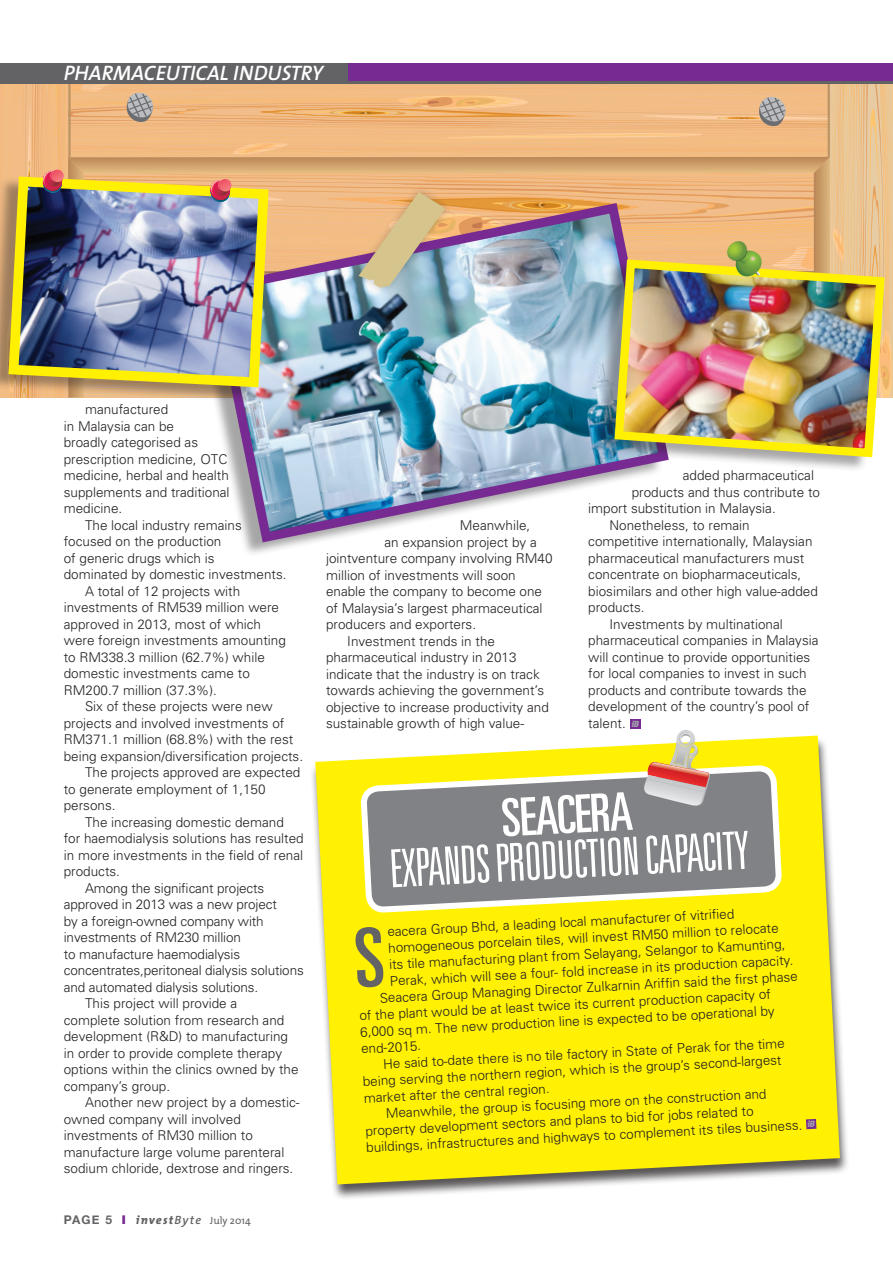
<style>
.page{position:relative;width:893px;height:1263px;background:#fff}
.page>*{position:absolute;margin:0;border:0;box-sizing:border-box;transform-origin:0 0}
.t1{font:300 ultra-condensed 52.5px "Univers";color:#fff}
.t2{font:ultra-condensed 52.5px "Univers";color:#fff}
.t3{font:italic 700 21px "The Mix CPQ Semi";color:#fff}
.t4{font:300 13.5px/16.5px "Univers";color:#231f20}
.t5{font:10.5px "The Mix CPQ";color:#636366}
.t6{font:italic 700 9px "The Mix CPQ Extra";color:#a8a9ad}
.s1{font-family:"Helvetica Neue";font-weight:700;font-size:12px}
.s2{font-family:"Monotype Sorts";font-size:12px;color:#772a91}
.s3{font-family:"The Mix CPQ Extra";font-weight:700;font-style:italic;font-size:12px}
.s4{font-family:"The Mix CPQ Semi";font-weight:700;font-style:italic;font-size:12px}
</style>
<div class="page">
<div style="left:0;top:63px;width:893px;height:21px;background:#636366"></div>
<img style="left:216px;top:398px;width:434px;height:150px">
<div style="left:0;top:177px;width:264px;height:226px;background:#231f20;opacity:.4"></div>
<div style="left:594px;top:260px;width:286px;height:213px;background:#231f20;opacity:.4"></div>
<img style="left:610px;top:398px;width:270px;height:64px">
<div style="left:309px;top:736px;width:541px;height:465px;background:#231f20;opacity:.75"></div>
<svg style="left:315px;top:735px;width:525px;height:449px;background:#faed17"></svg>
<svg style="left:363px;top:719px;width:416px;height:191px"></svg>
<div style="left:630px;top:719px;width:10px;height:10px;background:#772a91"></div>
<svg style="left:643px;top:730px;width:67px;height:77px;background:#dabd8a"></svg>
<div style="left:349px;top:63px;width:544px;height:18px;background:#772a91"></div>
<img style="left:0;top:84px;width:893px;height:314px">
<div style="left:355px;top:926px;width:29px;height:62px;background:#fff101"></div>
<svg style="left:806px;top:1119px;width:10px;height:10px"></svg>
<h2 class="t3" style="left:64px;top:62px;width:261px">PHARMACEUTICAL INDUSTRY</h2>
<p class="t4" style="left:64px;top:401px;width:167px;text-indent:21px">manufactured<br>in Malaysia can be<br>broadly categorised as prescription medicine, OTC medicine, herbal and health supplements and traditional medicine.</p>
<p class="t4" style="left:85px;top:516px;width:158px">The local industry remains</p>
<p class="t4" style="left:64px;top:533px;width:159px">focused on the production</p>
<p class="t4" style="left:64px;top:549px;width:152px">of generic drugs which is</p>
<p class="t4" style="left:64px;top:566px;width:224px">dominated by domestic investments.</p>
<p class="t4" style="left:85px;top:582px;width:157px">A total of 12 projects with</p>
<p class="t4" style="left:64px;top:599px;width:217px">investments of RM539 million were</p>
<p class="t4" style="left:64px;top:615px;width:199px">approved in 2013, most of which</p>
<p class="t4" style="left:64px;top:632px;width:224px">were foreign investments amounting</p>
<p class="t4" style="left:64px;top:648px;width:203px">to RM338.3 million (62.7%) while</p>
<p class="t4" style="left:64px;top:665px;width:188px">domestic investments came to</p>
<p class="t4" style="left:64px;top:681px;width:155px">RM200.7 million (37.3%).</p>
<p class="t4" style="left:85px;top:698px;width:189px">Six of these projects were new</p>
<p class="t4" style="left:64px;top:714px;width:222px">projects and involved investments of</p>
<p class="t4" style="left:64px;top:731px;width:231px">RM371.1 million (68.8%) with the rest</p>
<p class="t4" style="left:64px;top:747px;width:241px">being expansion/diversification projects.</p>
<p class="t4" style="left:85px;top:764px;width:217px">The projects approved are expected</p>
<p class="t4" style="left:64px;top:780px;width:203px">to generate employment of 1,150</p>
<p class="t4" style="left:64px;top:797px;width:53px">persons.</p>
<p class="t4" style="left:85px;top:813px;width:200px">The increasing domestic demand</p>
<p class="t4" style="left:64px;top:830px;width:242px">for haemodialysis solutions has resulted</p>
<p class="t4" style="left:64px;top:846px;width:241px">in more investments in the field of renal</p>
<p class="t4" style="left:64px;top:863px;width:58px">products.</p>
<p class="t4" style="left:85px;top:879px;width:181px">Among the significant projects</p>
<p class="t4" style="left:64px;top:896px;width:215px">approved in 2013 was a new project</p>
<p class="t4" style="left:64px;top:912px;width:202px">by a foreign-owned company with</p>
<p class="t4" style="left:64px;top:929px;width:179px">investments of RM230 million</p>
<p class="t4" style="left:64px;top:945px;width:178px">to manufacture haemodialysis</p>
<p class="t4" style="left:64px;top:962px;width:242px">concentrates,peritoneal dialysis solutions</p>
<p class="t4" style="left:64px;top:978px;width:196px">and automated dialysis solutions.</p>
<p class="t4" style="left:85px;top:995px;width:154px">This project will provide a</p>
<p class="t4" style="left:64px;top:1011px;width:222px">complete solution from research and</p>
<p class="t4" style="left:64px;top:1028px;width:226px">development (R&amp;D) to manufacturing</p>
<p class="t4" style="left:64px;top:1044px;width:220px">in order to provide complete therapy</p>
<p class="t4" style="left:64px;top:1061px;width:236px">options within the clinics owned by the</p>
<p class="t4" style="left:64px;top:1077px;width:108px">company’s group.</p>
<p class="t4" style="left:85px;top:1094px;width:216px">Another new project by a domestic-</p>
<p class="t4" style="left:64px;top:1110px;width:179px">owned company will involved</p>
<p class="t4" style="left:64px;top:1127px;width:191px">investments of RM30 million to</p>
<p class="t4" style="left:64px;top:1143px;width:222px">manufacture large volume parenteral</p>
<p class="t4" style="left:64px;top:1160px;width:231px">sodium chloride, dextrose and ringers.</p>
<p class="t5" style="left:64px;top:1214px;width:188px"><span class="s1">Page 5</span> <span class="s2">y</span> <span class="s3">invest</span><span class="s4">BYTE</span> July 2014</p>
<p class="t4" style="left:460px;top:517px;width:72px">Meanwhile,</p>
<p class="t4" style="left:384px;top:533px;width:154px">an expansion project by a</p>
<p class="t4" style="left:326px;top:550px;width:228px">jointventure company involving RM40</p>
<p class="t4" style="left:326px;top:566px;width:191px">million of investments will soon</p>
<p class="t4" style="left:326px;top:583px;width:218px">enable the company to become one</p>
<p class="t4" style="left:326px;top:599px;width:218px">of Malaysia’s largest pharmaceutical</p>
<p class="t4" style="left:326px;top:616px;width:152px">producers and exporters.</p>
<p class="t4" style="left:347px;top:632px;width:149px">Investment trends in the</p>
<p class="t4" style="left:326px;top:649px;width:192px">pharmaceutical industry in 2013</p>
<p class="t4" style="left:326px;top:665px;width:215px">indicate that the industry is on track</p>
<p class="t4" style="left:326px;top:682px;width:220px">towards achieving the government’s</p>
<p class="t4" style="left:326px;top:698px;width:224px">objective to increase productivity and</p>
<p class="t4" style="left:326px;top:715px;width:200px">sustainable growth of high value-</p>
<p class="t4" style="left:683px;top:467px;width:133px">added pharmaceutical</p>
<p class="t4" style="left:632px;top:483px;width:190px">products and thus contribute to</p>
<p class="t4" style="left:588px;top:500px;width:189px">import substitution in Malaysia.</p>
<p class="t4" style="left:609px;top:516px;width:142px">Nonetheless, to remain</p>
<p class="t4" style="left:588px;top:533px;width:226px">competitive internationally, Malaysian</p>
<p class="t4" style="left:588px;top:549px;width:218px">pharmaceutical manufacturers must</p>
<p class="t4" style="left:588px;top:566px;width:215px">concentrate on biopharmaceuticals,</p>
<p class="t4" style="left:588px;top:582px;width:231px">biosimilars and other high value-added</p>
<p class="t4" style="left:588px;top:599px;width:58px">products.</p>
<p class="t4" style="left:609px;top:615px;width:175px">Investments by multinational</p>
<p class="t4" style="left:588px;top:632px;width:232px">pharmaceutical companies in Malaysia</p>
<p class="t4" style="left:588px;top:648px;width:224px">will continue to provide opportunities</p>
<p class="t4" style="left:588px;top:665px;width:220px">for local companies to invest in such</p>
<p class="t4" style="left:588px;top:681px;width:220px">products and contribute towards the</p>
<p class="t4" style="left:588px;top:698px;width:223px">development of the country’s pool of</p>
<p class="t4" style="left:588px;top:714px;width:39px">talent.</p>
<p class="t6" style="left:632px;top:719px;width:9px">iB</p>
<h1 class="t2" style="left:500px;top:788px;width:133px;rotate:-3deg">Seacera</h1>
<h1 class="t1" style="left:388px;top:841px;width:362px;rotate:-3deg">expands production capacity</h1>
<p class="t4" style="left:387px;top:923px;width:349px;rotate:-3deg">eacera Group Bhd, a leading local manufacturer of vitrifi ed</p>
<p class="t4" style="left:388px;top:939px;width:392px;rotate:-3deg">homogeneous porcelain tiles, will invest RM50 million to relocate</p>
<p class="t4" style="left:389px;top:956px;width:398px;rotate:-3deg">its tile manufacturing plant from Selayang, Selangor to Kamunting,</p>
<p class="t4" style="left:390px;top:972px;width:405px;rotate:-3deg">Perak, which will see a four- fold increase in its production capacity.</p>
<p class="t4" style="left:379px;top:989px;width:420px;rotate:-3deg">Seacera Group Managing Director Zulkarnin Ariffi n said the fi rst phase</p>
<p class="t4" style="left:359px;top:1007px;width:413px;rotate:-3deg">of the plant would be at least twice its current production capacity of</p>
<p class="t4" style="left:360px;top:1023px;width:416px;rotate:-3deg">6,000 sq m. The new production line is expected to be operational by</p>
<p class="t4" style="left:361px;top:1040px;width:62px;rotate:-3deg">end-2015.</p>
<p class="t4" style="left:383px;top:1055px;width:404px;rotate:-3deg">He said to-date there is no tile factory in State of Perak for the time</p>
<p class="t4" style="left:362px;top:1073px;width:421px;rotate:-3deg">being serving the northern region, which is the group’s second-largest</p>
<p class="t4" style="left:363px;top:1089px;width:188px;rotate:-3deg">market after the central region.</p>
<p class="t4" style="left:385px;top:1105px;width:383px;rotate:-3deg">Meanwhile, the group is focusing more on the construction and</p>
<p class="t4" style="left:365px;top:1122px;width:390px;rotate:-3deg">property development sectors and plans to bid for jobs related to</p>
<p class="t4" style="left:366px;top:1139px;width:438px;rotate:-3deg">buildings, infrastructures and highways to complement its tiles business.</p>
</div>
